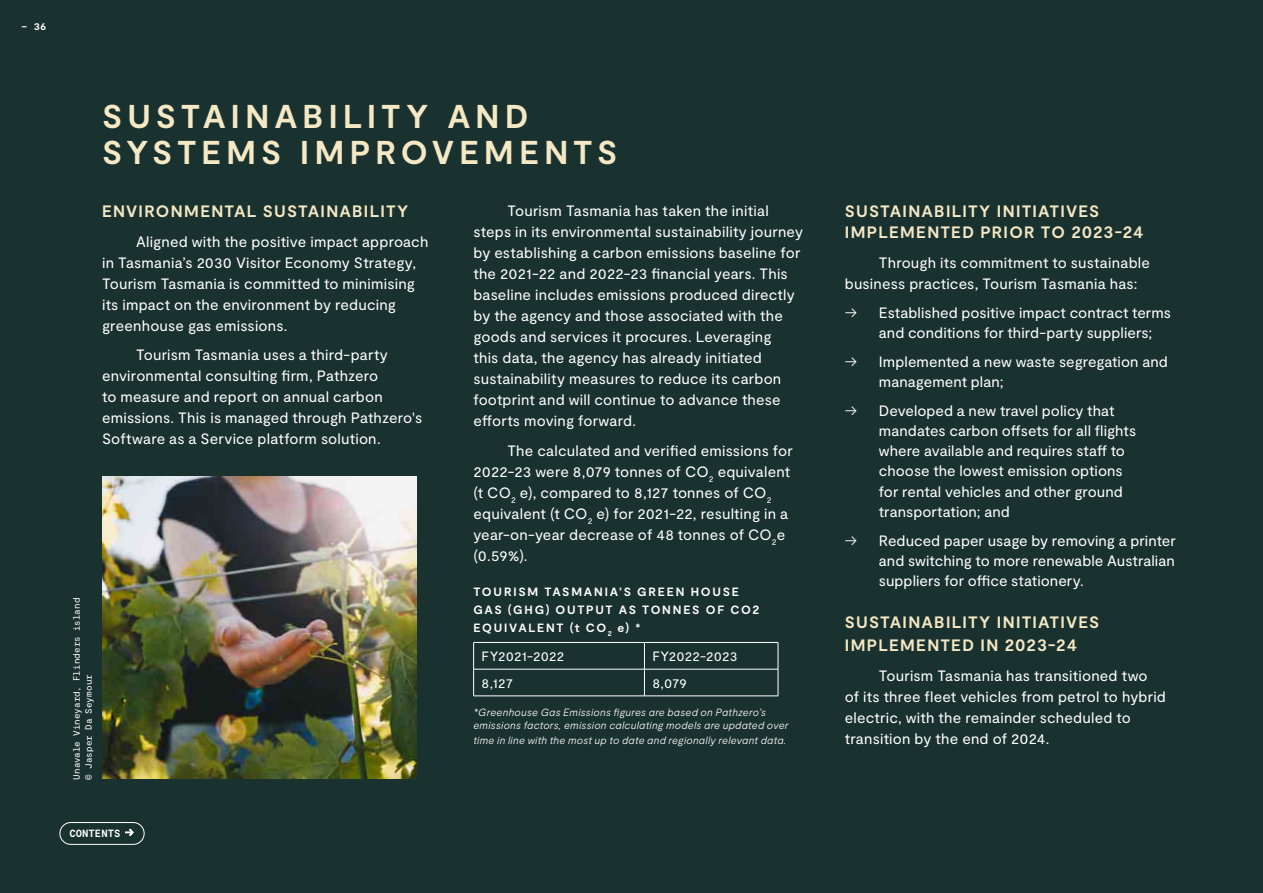
<style>
.page{position:relative;width:1263px;height:893px;background:#1a322f}
.page>*{position:absolute;margin:0;border:0;box-sizing:border-box;transform-origin:0 0}
.t1{font:700 33px/36px "Moderat";letter-spacing:.155em;color:#f4e8c5}
.sub_heads{font:700 16.5px/21px "Moderat";letter-spacing:.07em;color:#f4e8c5}
.t2{font:15px/21px "Moderat";letter-spacing:.01em;color:#fff}
.t3{font:13.5px "Moderat";letter-spacing:.015em;color:#fff}
.t4{font:700 12px/18px "Moderat";letter-spacing:.145em;color:#fff}
.t5{font:italic 300 10.5px/13.5px "Moderat";letter-spacing:.015em;color:#fff}
.t6{font:10.5px "Moderat Mono Bold";color:#fff}
.t7{font:9.15px/11.9px "Moderat Mono Regular";color:#fff}
.s1{font-family:"Moderat"}
.s2{font-weight:300}
</style>
<div class="page">
<hr style="left:473px;top:642px;width:171px;height:1px;background:#fff">
<hr style="left:644px;top:642px;width:134px;height:1px;background:#fff">
<hr style="left:473px;top:669px;width:171px;height:1px;background:#fff">
<svg style="left:473px;top:643px;width:1px;height:53px"></svg>
<hr style="left:644px;top:669px;width:134px;height:1px;background:#fff">
<svg style="left:644px;top:643px;width:1px;height:53px"></svg>
<svg style="left:778px;top:643px;width:1px;height:53px"></svg>
<hr style="left:473px;top:696px;width:171px;height:1px;background:#fff">
<hr style="left:644px;top:696px;width:134px;height:1px;background:#fff">
<div style="left:60px;top:822px;width:84px;height:23px;border:1px solid #fff;border-radius:11px"></div>
<img style="left:102px;top:476px;width:315px;height:303px">
<p class="t6" style="left:21px;top:20px;width:27px">– 36</p>
<p class="t1" style="left:102px;top:101px;width:517px">SUSTAINABILITY AND<br>SYSTEMS IMPROVEMENTS</p>
<p class="sub_heads" style="left:102px;top:202px;width:308px">ENVIRONMENTAL SUSTAINABILITY</p>
<p class="t2" style="left:102px;top:231px;width:328px;text-indent:34px">Aligned with the positive impact approach in Tasmania’s 2030 Visitor Economy Strategy, Tourism Tasmania is committed to minimising its impact on the environment by reducing greenhouse gas emissions.</p>
<p class="t2" style="left:102px;top:345px;width:322px;text-indent:34px">Tourism Tasmania uses a third-party environmental consulting firm, Pathzero<br>to measure and report on annual carbon emissions. This is managed through Pathzero's Software as a Service platform solution.</p>
<p class="t7" style="left:71px;top:780px;width:183px;rotate:-90deg">Unavale Vineyard, Flinders island © Jasper Da Seymour</p>
<p class="t2" style="left:473px;top:201px;width:331px;text-indent:34px">Tourism Tasmania has taken the initial steps in its environmental sustainability journey by establishing a carbon emissions baseline for the 2021-22 and 2022-23 financial years. This baseline includes emissions produced directly by the agency and those associated with the goods and services it procures. Leveraging<br>this data, the agency has already initiated sustainability measures to reduce its carbon footprint and will continue to advance these efforts moving forward.</p>
<p class="t2" style="left:473px;top:440px;width:321px;text-indent:34px">The calculated and verified emissions for 2022-23 were 8,079 tonnes of CO<sub>2</sub> equivalent (t CO<sub>2</sub> e), compared to 8,127 tonnes of CO<sub>2 </sub>equivalent (t CO<sub>2</sub> e) for 2021-22, resulting in a year-on-year decrease of 48 tonnes of CO<sub>2</sub>e (0.59%).</p>
<p class="t4" style="left:473px;top:583px;width:287px">TOURISM TASMANIA’S GREEN HOUSE<br>GAS (GHG) OUTPUT AS TONNES OF CO2<br>EQUIVALENT (t CO<sub>2</sub> e) *</p>
<p class="t3" style="left:482px;top:649px;width:84px">FY2021-2022</p>
<p class="t3" style="left:652px;top:649px;width:86px">FY2022-2023</p>
<p class="t3" style="left:482px;top:675px;width:33px">8,127</p>
<p class="t3" style="left:652px;top:675px;width:36px">8,079</p>
<p class="t5" style="left:473px;top:706px;width:316px">*Greenhouse Gas Emissions figures are based on Pathzero’s emissions factors, emission calculating models are updated over</p>
<p class="t5" style="left:473px;top:734px;width:314px">time in line with the most up to date and regionally relevant data.</p>
<p class="t6" style="left:70px;top:827px;width:65px">CONTENTS <span class="s1">→</span></p>
<p class="sub_heads" style="left:845px;top:202px;width:300px">SUSTAINABILITY INITIATIVES<br>IMPLEMENTED PRIOR TO 2023-24</p>
<p class="t2" style="left:845px;top:252px;width:307px;text-indent:34px">Through its commitment to sustainable business practices, Tourism Tasmania has:</p>
<p class="t2" style="left:879px;top:303px;width:294px;line-height:20.2px;text-indent:-34px"><span class="s2">→</span> Established positive impact contract terms and conditions for third-party suppliers;</p>
<p class="t2" style="left:879px;top:352px;width:290px;line-height:20.2px;text-indent:-34px"><span class="s2">→</span> Implemented a new waste segregation and management plan;</p>
<p class="t2" style="left:879px;top:401px;width:259px;line-height:20.2px;text-indent:-34px"><span class="s2">→</span> Developed a new travel policy that mandates carbon offsets for all flights where available and requires staff to choose the lowest emission options for rental vehicles and other ground transportation; and</p>
<p class="t2" style="left:879px;top:531px;width:298px;line-height:20.2px;text-align:justify;text-indent:-34px"><span class="s2">→</span> Reduced paper usage by removing a printer and switching to more renewable Australian suppliers for office stationery.</p>
<p class="sub_heads" style="left:845px;top:612px;width:256px;line-height:23.1px">SUSTAINABILITY INITIATIVES<br>IMPLEMENTED IN 2023-24</p>
<p class="t2" style="left:845px;top:666px;width:323px;text-indent:34px">Tourism Tasmania has transitioned two<br>of its three fleet vehicles from petrol to hybrid electric, with the remainder scheduled to transition by the end of 2024.</p>
</div>
